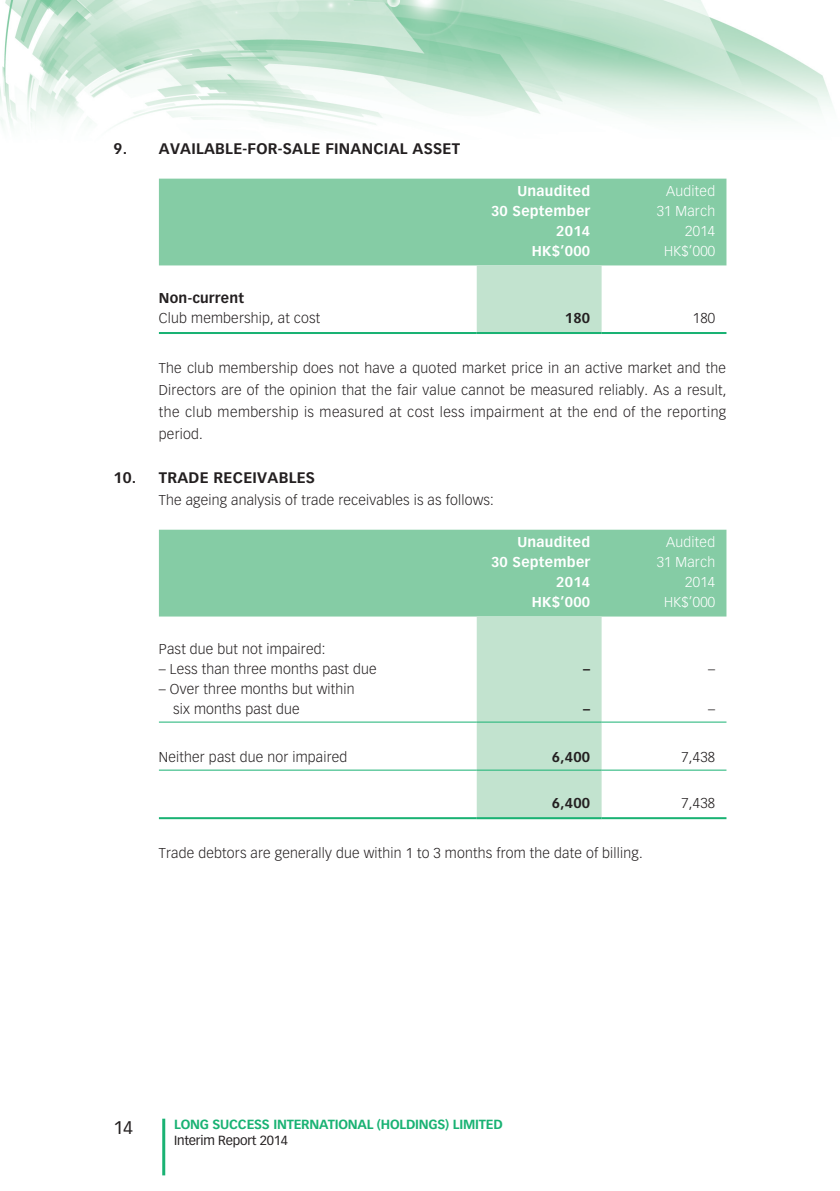
<style>
.page{position:relative;width:840px;height:1191px;background:#fff}
.page>*{position:absolute;margin:0;border:0;box-sizing:border-box;transform-origin:0 0}
.t1{font:18px "Vectora LT Std";color:#231f20}
.t2{font:700 15px "Vectora LT Std";letter-spacing:.02em;color:#231f20}
.t3{font:300 14px/22px "Vectora LT Std";letter-spacing:.015em;color:#231f20;text-align:justify}
.t4{font:700 14px "Vectora LT Std";letter-spacing:.02em;color:#fff}
.t5{font:300 14px "Vectora LT Std";letter-spacing:.015em;color:#fff}
.t6{font:700 14px "Vectora LT Std";letter-spacing:.02em;color:#231f20}
.t7{font:700 13px "Vectora LT Std";letter-spacing:-.015em;color:#19b273}
.t8{font:13px "Vectora LT Std";letter-spacing:-.015em;color:#231f20}
</style>
<div class="page">
<img style="left:0;top:0;width:833px;height:1176px">
<hr style="left:162px;top:1118px;width:3px;height:57px;background:#19b273">
<div style="left:159px;top:179px;width:567px;height:86px;background:#85cca5"></div>
<div style="left:476px;top:265px;width:125px;height:67px;background:#c2e3cf"></div>
<hr style="left:159px;top:332px;width:317px;height:2px;background:#19b273">
<hr style="left:476px;top:332px;width:125px;height:2px;background:#19b273">
<hr style="left:601px;top:332px;width:125px;height:2px;background:#19b273">
<div style="left:159px;top:530px;width:567px;height:86px;background:#85cca5"></div>
<div style="left:476px;top:616px;width:125px;height:201px;background:#c2e3cf"></div>
<hr style="left:159px;top:721px;width:317px;height:1px;background:#19b273">
<hr style="left:476px;top:721px;width:125px;height:1px;background:#19b273">
<hr style="left:601px;top:721px;width:125px;height:1px;background:#19b273">
<hr style="left:159px;top:769px;width:317px;height:1px;background:#19b273">
<hr style="left:476px;top:769px;width:125px;height:1px;background:#19b273">
<hr style="left:601px;top:769px;width:125px;height:1px;background:#19b273">
<hr style="left:159px;top:817px;width:317px;height:2px;background:#19b273">
<hr style="left:476px;top:817px;width:125px;height:2px;background:#19b273">
<hr style="left:601px;top:817px;width:125px;height:2px;background:#19b273">
<p class="t2" style="left:113px;top:140px;width:348px">9. AVAILABLE-FOR-SALE FINANCIAL ASSET</p>
<p class="t4" style="left:517px;top:183px;width:74px">Unaudited</p>
<p class="t5" style="left:666px;top:183px;width:50px">Audited</p>
<p class="t4" style="left:490px;top:203px;width:101px">30 September</p>
<p class="t5" style="left:656px;top:203px;width:60px">31 March</p>
<p class="t4" style="left:556px;top:223px;width:35px">2014</p>
<p class="t5" style="left:685px;top:223px;width:31px">2014</p>
<p class="t4" style="left:531px;top:243px;width:60px">HK$’000</p>
<p class="t5" style="left:663px;top:243px;width:52px">HK$’000</p>
<p class="t6" style="left:159px;top:290px;width:87px">Non-current</p>
<p class="t3" style="left:159px;top:307px;width:163px">Club membership, at cost</p>
<p class="t6" style="left:564px;top:310px;width:27px">180</p>
<p class="t3" style="left:692px;top:307px;width:24px">180</p>
<p class="t3" style="left:159px;top:357px;width:568px">The club membership does not have a quoted market price in an active market and the Directors are of the opinion that the fair value cannot be measured reliably. As a result, the club membership is measured at cost less impairment at the end of the reporting period.</p>
<p class="t2" style="left:113px;top:469px;width:203px">10. TRADE RECEIVABLES</p>
<p class="t3" style="left:159px;top:489px;width:336px">The ageing analysis of trade receivables is as follows:</p>
<p class="t4" style="left:517px;top:534px;width:74px">Unaudited</p>
<p class="t5" style="left:666px;top:534px;width:50px">Audited</p>
<p class="t4" style="left:490px;top:554px;width:101px">30 September</p>
<p class="t5" style="left:656px;top:554px;width:60px">31 March</p>
<p class="t4" style="left:556px;top:574px;width:35px">2014</p>
<p class="t5" style="left:685px;top:574px;width:31px">2014</p>
<p class="t4" style="left:531px;top:594px;width:60px">HK$’000</p>
<p class="t5" style="left:663px;top:594px;width:52px">HK$’000</p>
<p class="t3" style="left:159px;top:638px;width:168px">Past due but not impaired:</p>
<p class="t3" style="left:159px;top:658px;width:219px">– Less than three months past due</p>
<p class="t6" style="left:583px;top:660px;width:8px">–</p>
<p class="t3" style="left:707px;top:658px;width:8px">–</p>
<p class="t3" style="left:173px;top:679px;width:183px;line-height:20px;text-indent:-14px">– Over three months but within six months past due</p>
<p class="t6" style="left:583px;top:701px;width:8px">–</p>
<p class="t3" style="left:707px;top:698px;width:8px">–</p>
<p class="t3" style="left:159px;top:746px;width:190px">Neither past due nor impaired</p>
<p class="t6" style="left:551px;top:748px;width:40px">6,400</p>
<p class="t3" style="left:681px;top:746px;width:35px">7,438</p>
<p class="t6" style="left:551px;top:795px;width:40px">6,400</p>
<p class="t3" style="left:681px;top:792px;width:35px">7,438</p>
<p class="t3" style="left:159px;top:842px;width:485px">Trade debtors are generally due within 1 to 3 months from the date of billing.</p>
<p class="t1" style="left:113px;top:1116px;width:21px">14</p>
<p class="t7" style="left:174px;top:1117px;width:330px">LONG SUCCESS INTERNATIONAL (HOLDINGS) LIMITED</p>
<p class="t8" style="left:174px;top:1133px;width:115px">Interim Report 2014</p>
</div>
